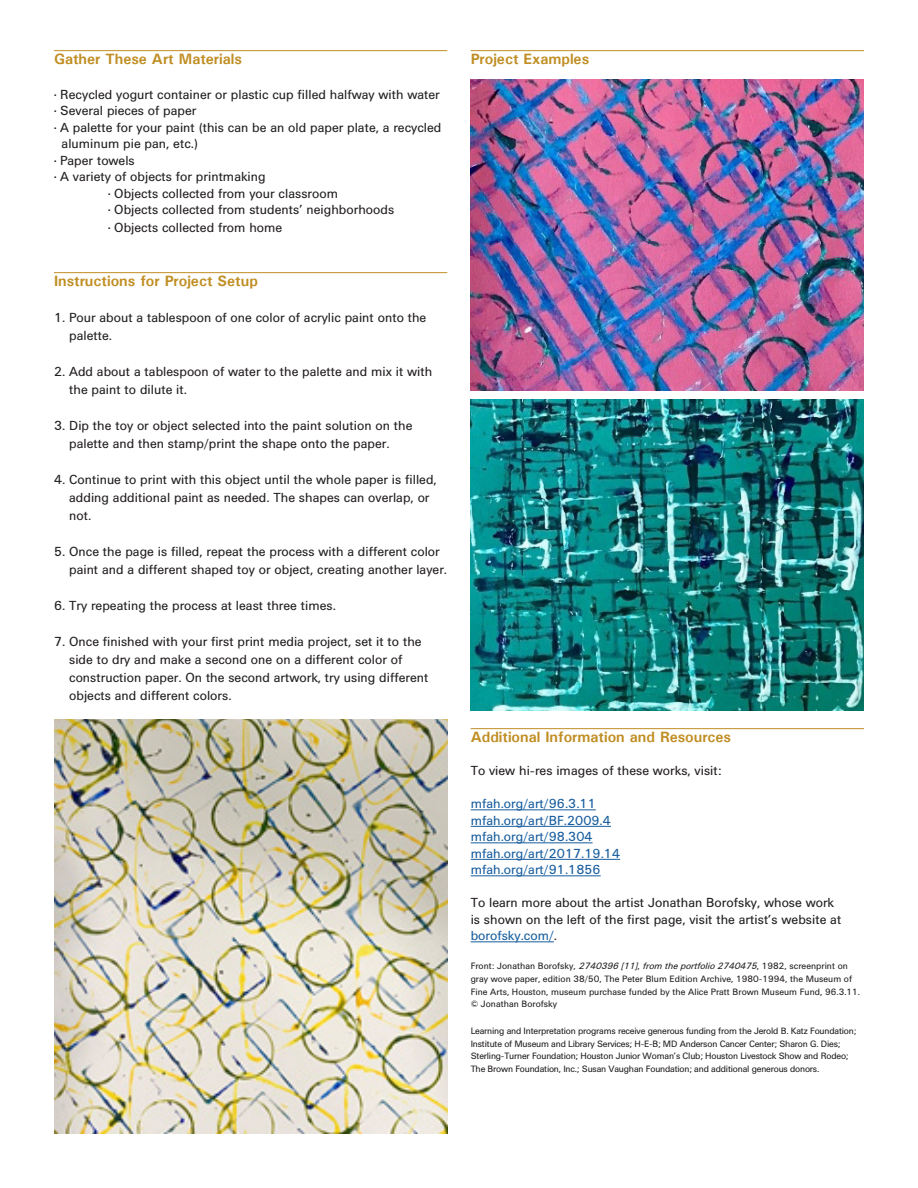
<style>
.page{position:relative;width:918px;height:1188px;background:#fff}
.page>*{position:absolute;margin:0;border:0;box-sizing:border-box;transform-origin:0 0}
.t1{font:15px/18px "Univers Houston";color:#231f20}
.t2{font:15px "Univers Houston";color:#175d9e}
.t3{font:700 15px "Univers";color:#c08e24}
.t4{font:10.5px/12.6px "Univers Houston";letter-spacing:-.02em;color:#231f20}
.t5{font:10.5px/12.6px "Univers Houston";color:#231f20}
.s1{color:#175d9e}
.s2{font-style:italic}
</style>
<div class="page">
<hr style="left:471px;top:50px;width:393px;height:1px;background:#c08e24">
<hr style="left:471px;top:728px;width:393px;height:1px;background:#c08e24">
<hr style="left:471px;top:809px;width:125px;height:1px;background:#175d9e">
<hr style="left:471px;top:826px;width:140px;height:1px;background:#175d9e">
<hr style="left:471px;top:842px;width:122px;height:1px;background:#175d9e">
<hr style="left:471px;top:859px;width:149px;height:1px;background:#175d9e">
<hr style="left:471px;top:875px;width:130px;height:1px;background:#175d9e">
<hr style="left:471px;top:941px;width:83px;height:1px;background:#175d9e">
<hr style="left:54px;top:50px;width:393px;height:1px;background:#c08e24">
<hr style="left:54px;top:272px;width:393px;height:1px;background:#c08e24">
<img style="left:54px;top:720px;width:393px;height:414px">
<img style="left:471px;top:79px;width:393px;height:312px">
<img style="left:471px;top:399px;width:393px;height:312px">
<p class="t3" style="left:54px;top:50px;width:189px">Gather These Art Materials</p>
<p class="t1" style="left:54px;top:86px;width:387px">· Recycled yogurt container or plastic cup filled halfway with water</p>
<p class="t1" style="left:54px;top:102px;width:144px">· Several pieces of paper</p>
<p class="t1" style="left:62px;top:119px;width:381px;line-height:16.5px;text-indent:-8px">· A palette for your paint (this can be an old paper plate, a recycled aluminum pie pan, etc.)</p>
<p class="t1" style="left:54px;top:152px;width:82px">· Paper towels</p>
<p class="t1" style="left:54px;top:168px;width:213px">· A variety of objects for printmaking</p>
<p class="t1" style="left:108px;top:185px;width:232px">· Objects collected from your classroom</p>
<p class="t1" style="left:108px;top:201px;width:288px">· Objects collected from students’ neighborhoods</p>
<p class="t1" style="left:108px;top:219px;width:176px">· Objects collected from home</p>
<p class="t3" style="left:54px;top:272px;width:205px">Instructions for Project Setup</p>
<p class="t1" style="left:69px;top:309px;width:359px;text-indent:-15px">1. Pour about a tablespoon of one color of acrylic paint onto the palette.</p>
<p class="t1" style="left:69px;top:363px;width:365px;text-indent:-15px">2. Add about a tablespoon of water to the palette and mix it with the paint to dilute it.</p>
<p class="t1" style="left:54px;top:417px;width:360px;text-align:center">3. Dip the toy or object selected into the paint solution on the palette and then stamp/print the shape onto the paper.</p>
<p class="t1" style="left:69px;top:471px;width:369px;text-indent:-15px">4. Continue to print with this object until the whole paper is filled, adding additional paint as needed. The shapes can overlap, or not.</p>
<p class="t1" style="left:69px;top:543px;width:380px;text-indent:-15px">5. Once the page is filled, repeat the process with a different color paint and a different shaped toy or object, creating another layer.</p>
<p class="t1" style="left:54px;top:597px;width:283px">6. Try repeating the process at least three times.</p>
<p class="t1" style="left:69px;top:633px;width:361px;text-indent:-15px">7. Once finished with your first print media project, set it to the side to dry and make a second one on a different color of construction paper. On the second artwork, try using different objects and different colors.</p>
<p class="t3" style="left:471px;top:50px;width:120px">Project Examples</p>
<p class="t3" style="left:471px;top:728px;width:262px">Additional Information and Resources</p>
<p class="t1" style="left:471px;top:762px;width:252px">To view hi-res images of these works, visit:</p>
<p class="t2" style="left:471px;top:797px;width:127px">mfah.org/art/96.3.11</p>
<p class="t2" style="left:471px;top:813px;width:142px">mfah.org/art/BF.2009.4</p>
<p class="t2" style="left:471px;top:830px;width:123px">mfah.org/art/98.304</p>
<p class="t2" style="left:471px;top:846px;width:151px">mfah.org/art/2017.19.14</p>
<p class="t2" style="left:471px;top:863px;width:132px">mfah.org/art/91.1856</p>
<p class="t1" style="left:471px;top:895px;width:372px;line-height:16.5px">To learn more about the artist Jonathan Borofsky, whose work is shown on the left of the first page, visit the artist’s website at <span class="s1">borofsky.com/</span>.</p>
<p class="t5" style="left:471px;top:960px;width:391px">Front: Jonathan Borofsky, <span class="s2">2740396 [11]</span>, <span class="s2">from theportfolio2740475</span>, 1982, screenprint on gray wove paper, edition 38/50, The Peter Blum Edition Archive, 1980-1994, the Museum of Fine Arts, Houston, museum purchase funded by the Alice Pratt Brown Museum Fund, 96.3.11. © Jonathan Borofsky</p>
<p class="t4" style="left:471px;top:1025px;width:387px">Learning and Interpretation programs receive generous funding from the Jerold B. Katz Foundation; Institute of Museum and Library Services; H-E-B; MD Anderson Cancer Center; Sharon G. Dies; Sterling-Turner Foundation; Houston Junior Woman’s Club; Houston Livestock Show and Rodeo; The Brown Foundation, Inc.; Susan Vaughan Foundation; and additional generous donors.</p>
</div>
